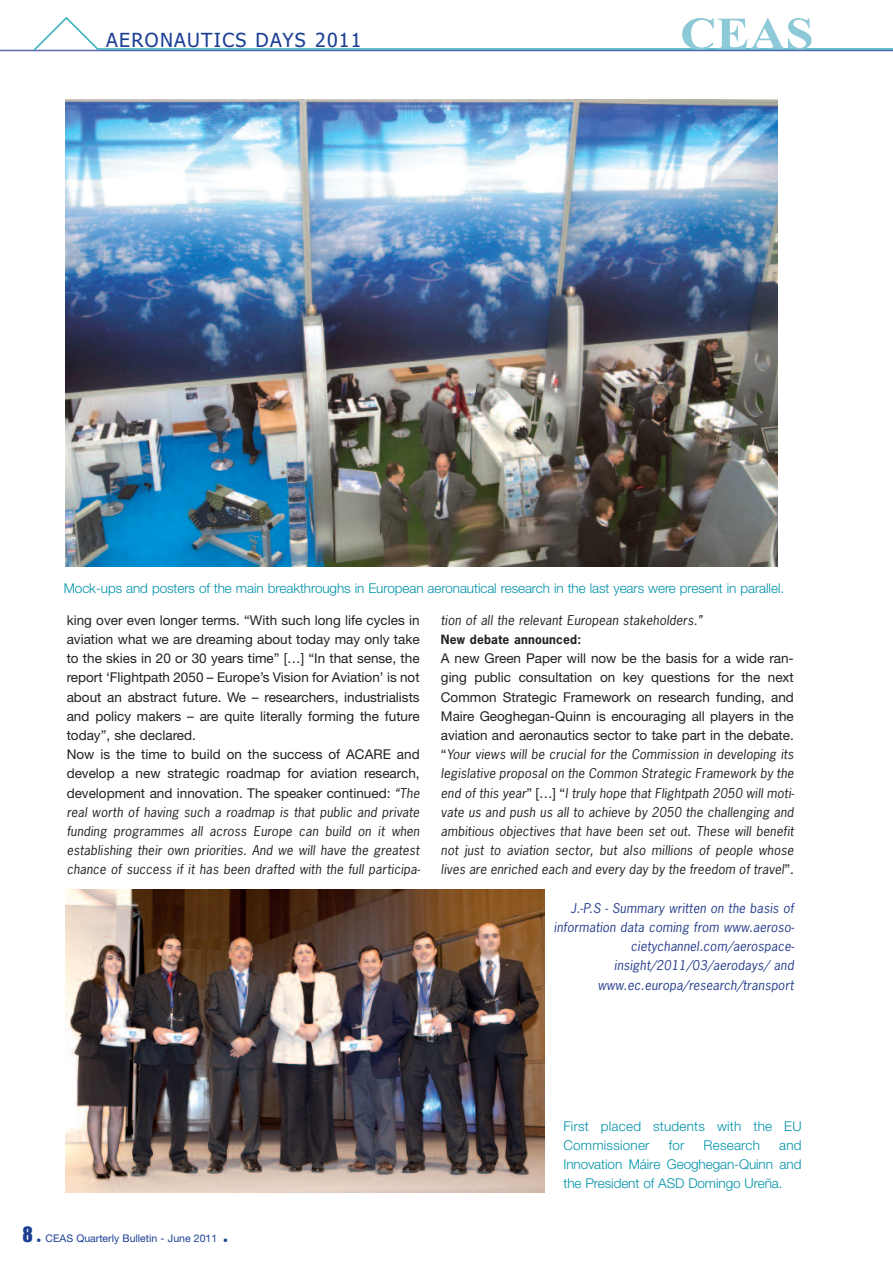
<style>
.page{position:relative;width:893px;height:1263px;background:#fff}
.page>*{position:absolute;margin:0;border:0;box-sizing:border-box;transform-origin:0 0}
.t1{font:19.5px "Tahoma";letter-spacing:.065em;color:#1b3f94}
.t2{font:13.5px/19.2px "Helvetica Neue";color:#231f20}
.t3{font:300 13.5px/19.2px "Helvetica Neue";letter-spacing:-.005em;color:#0092a9;text-align:justify}
.t4{font:300 13.5px/19.2px "Helvetica Neue";letter-spacing:.015em;color:#0092a9}
.t5{font:italic 12.75px/19.2px "News Gothic Std";letter-spacing:.015em;color:#231f20;text-align:justify}
.t6{font:italic 12.75px/19.2px "News Gothic Std";letter-spacing:.015em;color:#273f8d;text-align:right}
.t7{font:700 12px "News Gothic Std";letter-spacing:.02em;color:#231f20}
.t8{font:10.5px "Helvetica Neue";color:#1b3f94}
.s1{font-family:"News Gothic Std";font-style:italic;font-size:12.75px}
.s2{font-family:"Helvetica Neue";font-style:normal;font-size:13.5px}
.s3{font-family:"Impact";font-size:19.5px}
.s4{font-family:"Impact";font-size:12px}
</style>
<div class="page">
<hr style="left:0;top:50px;width:893px;height:1px;background:#5b67ad">
<hr style="left:98px;top:48px;width:795px;height:2px;background:#30aabd">
<svg style="left:32px;top:17px;width:68px;height:35px"></svg>
<svg style="left:682px;top:18px;width:130px;height:32px"></svg>
<img style="left:65px;top:100px;width:713px;height:467px">
<img style="left:66px;top:889px;width:479px;height:303px">
<h1 class="t1" style="left:106px;top:29px;width:257px">AERONAUTICS DAYS 2011</h1>
<p class="t3" style="left:64px;top:578px;width:722px">Mock-ups and posters of the main breakthroughs in European aeronautical research in the last years were present in parallel.</p>
<p class="t2" style="left:67px;top:610px;width:354px">king over even longer terms. “With such long life cycles in aviation what we are dreaming about today may only take to the skies in 20 or 30 years time” […] “In that sense, the report ‘Flightpath 2050 – Europe’s Vision for Aviation’ is not about an abstract future. We – researchers, industrialists and policy makers – are quite literally forming the future today”, she declared.<br>Now is the time to build on the success of ACARE and develop a new strategic roadmap for aviation research, development and innovation. The speaker continued: <span class="s1">“The</span></p>
<p class="t5" style="left:67px;top:803px;width:355px">real worth of having such a roadmap is that public and private funding programmes all across Europe can build on it when establishing their own priorities. And we will have the greatest chance of success if it has been drafted with the full participa-</p>
<p class="t5" style="left:441px;top:611px;width:263px">tion of all the relevant European stakeholders.”</p>
<p class="t7" style="left:441px;top:633px;width:142px">New debate announced:</p>
<p class="t2" style="left:441px;top:649px;width:354px;text-align:justify">A new Green Paper will now be the basis for a wide ran&shy;ging public consultation on key questions for the next Common Strategic Framework on research funding, and Maire Geoghegan-Quinn is encouraging all players in the aviation and aeronautics sector to take part in the debate.</p>
<p class="t5" style="left:441px;top:745px;width:355px"><span class="s2">“</span>Your views will be crucial for the Commission in developing its legislative proposal on the Common Strategic Framework by the end of this year<span class="s2">” […] “</span>I truly hope that Flightpath 2050 will moti&shy;vate us and push us all to achieve by 2050 the challenging and ambitious objectives that have been set out. These will benefit not just to aviation sector, but also millions of people whose lives are enriched each and every day by the freedom of travel<span class="s2">”.</span></p>
<p class="t6" style="left:554px;top:899px;width:242px">J.-P.S - Summary written on the basis of information data coming from www.aeroso&shy;cietychannel.com/aerospace&shy;insight/2011/03/aerodays/ and www.ec.europa/research/transport</p>
<p class="t8" style="left:23px;top:1232px;width:207px"><span class="s3">8</span> <span class="s4">•</span> CEAS Quarterly Bulletin - June 2011 <span class="s4">•</span></p>
<p class="t4" style="left:563px;top:1116px;width:240px">First placed students with the EU<br>Commissioner</p>
<p class="t3" style="left:563px;top:1135px;width:240px;text-indent:216px">and Innovation Máire Geoghegan-Quinn and the President of ASD Domingo Ureña.</p>
<p class="t3" style="left:669px;top:1135px;width:17px">for</p>
<p class="t4" style="left:704px;top:1135px;width:58px">Research</p>
</div>
